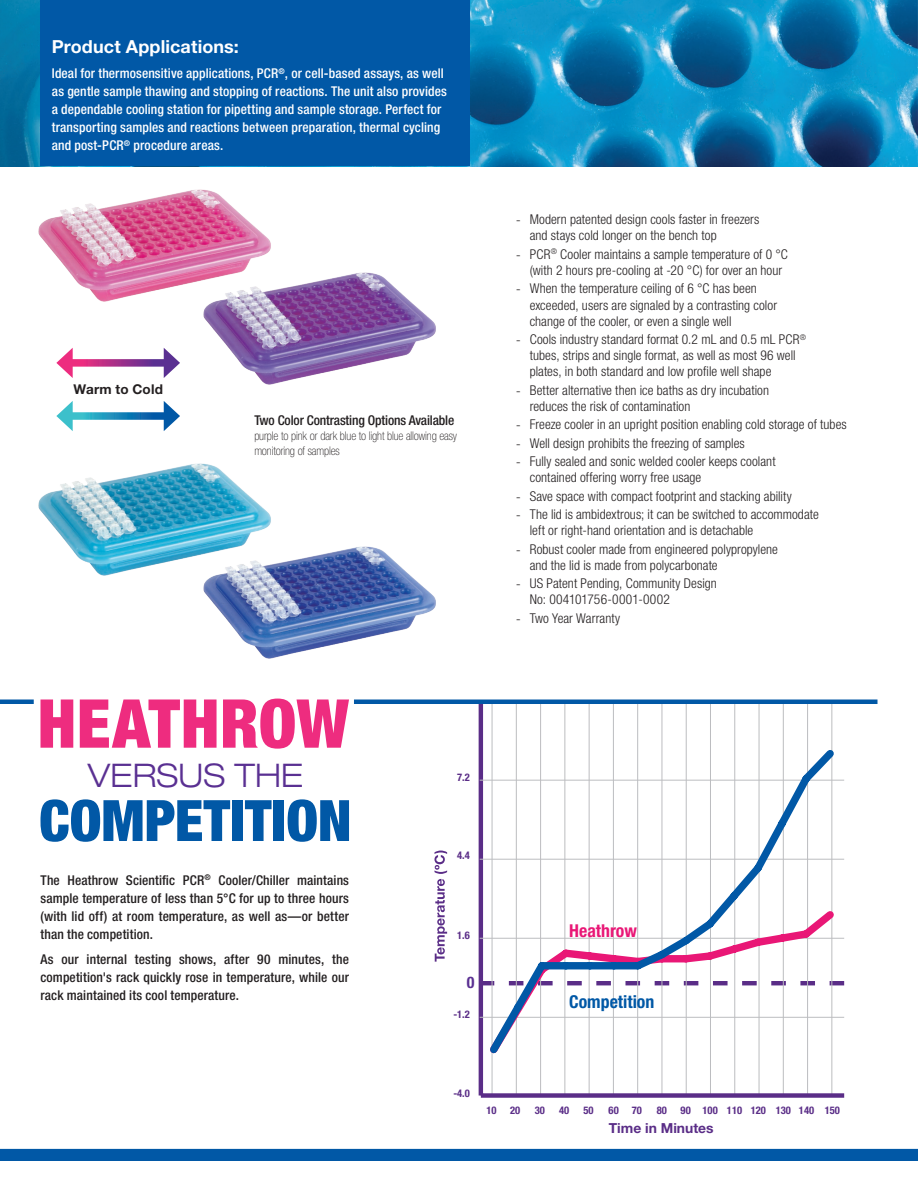
<style>
.page{position:relative;width:918px;height:1188px;background:#fff}
.page>*{position:absolute;margin:0;border:0;box-sizing:border-box;transform-origin:0 0}
.t1{font:300 expanded 32.55px "Helvetica Neue LT Std";color:#5a3092}
.t2{font:700 18px "Helvetica Neue LT Std";letter-spacing:.005em;color:#fff}
.t3{font:700 condensed 17.7px "Helvetica Neue LT Std";color:#0158a6}
.t4{font:700 condensed 17.7px "Helvetica Neue LT Std";color:#e91776}
.t5{font:700 condensed 16.05px "Helvetica Neue LT Std";color:#5a3092}
.t6{font:700 13.8px "Helvetica Neue LT Std";color:#5a2d87}
.t7{font:300 condensed 13.5px/16.2px "Helvetica Neue LT Std";letter-spacing:.005em;color:#231f20}
.t8{font:500 condensed 13.5px/18px "Helvetica Neue LT Std";letter-spacing:.005em;color:#231f20;text-align:justify}
.t9{font:500 condensed 13.5px/18px "Helvetica Neue LT Std";letter-spacing:.01em;color:#fff}
.t10{font:700 13.5px "Helvetica Neue LT Std";letter-spacing:.015em;color:#231f20}
.t11{font:100 condensed 12px/15px "Helvetica Neue LT Std";letter-spacing:-.01em;color:#231f20}
.t12{font:700 condensed 10.5px "Helvetica Neue LT Std";color:#5a2d87}
.s1{font-family:"Avenir LT Std";font-stretch:normal}
</style>
<div class="page">
<img style="left:0;top:0;width:918px;height:166px">
<svg style="left:483px;top:981px;width:361px;height:4px"></svg>
<hr style="left:492px;top:701px;width:1px;height:396px;background:#bcbdc0">
<hr style="left:516px;top:701px;width:1px;height:396px;background:#bcbdc0">
<hr style="left:540px;top:701px;width:1px;height:396px;background:#bcbdc0">
<hr style="left:564px;top:701px;width:1px;height:396px;background:#bcbdc0">
<hr style="left:589px;top:701px;width:1px;height:396px;background:#bcbdc0">
<hr style="left:613px;top:701px;width:1px;height:396px;background:#bcbdc0">
<hr style="left:637px;top:701px;width:1px;height:396px;background:#bcbdc0">
<hr style="left:662px;top:701px;width:1px;height:396px;background:#bcbdc0">
<hr style="left:686px;top:701px;width:1px;height:396px;background:#bcbdc0">
<hr style="left:710px;top:701px;width:1px;height:396px;background:#bcbdc0">
<hr style="left:734px;top:701px;width:1px;height:396px;background:#bcbdc0">
<hr style="left:759px;top:701px;width:1px;height:396px;background:#bcbdc0">
<hr style="left:783px;top:701px;width:1px;height:396px;background:#bcbdc0">
<hr style="left:807px;top:701px;width:1px;height:396px;background:#bcbdc0">
<hr style="left:831px;top:701px;width:1px;height:396px;background:#bcbdc0">
<hr style="left:479px;top:701px;width:4px;height:395px;background:#5a2d87">
<div style="left:481px;top:1093px;width:363px;height:5px;background:#5a2d87"></div>
<hr style="left:480px;top:1017px;width:364px;height:1px;background:#bcbdc0">
<hr style="left:480px;top:938px;width:364px;height:1px;background:#bcbdc0">
<hr style="left:480px;top:859px;width:364px;height:1px;background:#bcbdc0">
<hr style="left:480px;top:780px;width:364px;height:1px;background:#bcbdc0">
<svg style="left:484px;top:743px;width:357px;height:317px"></svg>
<svg style="left:434px;top:851px;width:13px;height:111px"></svg>
<div style="left:0;top:1149px;width:918px;height:12px;background:#0158a6"></div>
<div style="left:40px;top:0;width:430px;height:166px;background:#0158a6"></div>
<img style="left:38px;top:189px;width:233px;height:113px">
<img style="left:180px;top:259px;width:256px;height:126px">
<img style="left:38px;top:463px;width:233px;height:113px">
<img style="left:180px;top:533px;width:256px;height:126px">
<svg style="left:73px;top:412px;width:91px;height:8px"></svg>
<svg style="left:164px;top:401px;width:16px;height:30px"></svg>
<svg style="left:56px;top:401px;width:17px;height:30px"></svg>
<svg style="left:73px;top:359px;width:91px;height:8px"></svg>
<svg style="left:164px;top:348px;width:16px;height:30px"></svg>
<svg style="left:56px;top:348px;width:17px;height:30px"></svg>
<svg style="left:40px;top:700px;width:33px;height:48px"></svg>
<svg style="left:80px;top:700px;width:137px;height:48px"></svg>
<svg style="left:223px;top:699px;width:126px;height:50px"></svg>
<svg style="left:41px;top:799px;width:189px;height:43px"></svg>
<div style="left:232px;top:800px;width:11px;height:41px;background:#0158a6"></div>
<svg style="left:245px;top:800px;width:27px;height:41px"></svg>
<div style="left:274px;top:800px;width:10px;height:41px;background:#0158a6"></div>
<svg style="left:288px;top:799px;width:61px;height:43px"></svg>
<hr style="left:0;top:700px;width:34px;height:4px;background:#0158a6">
<hr style="left:354px;top:700px;width:524px;height:4px;background:#0158a6">
<h2 class="t2" style="left:52px;top:36px;width:189px">Product Applications:</h2>
<p class="t9" style="left:52px;top:64px;width:397px">Ideal for thermosensitive applications, PCR<sup>®</sup>, or cell-based assays, as well as gentle sample thawing and stopping of reactions. The unit also provides a dependable cooling station for pipetting and sample storage. Perfect for transporting samples and reactions between preparation, thermal cycling and post-PCR<sup>®</sup> procedure areas.</p>
<p class="t10" style="left:73px;top:380px;width:91px">Warm to Cold</p>
<p class="t8" style="left:254px;top:411px;width:201px">Two Color Contrasting Options Available</p>
<p class="t11" style="left:254px;top:429px;width:204px">purple to pink or dark blue to light blue allowing easy monitoring of samples</p>
<p class="t7" style="left:530px;top:211px;width:231px;text-indent:-14px"><span class="s1">-</span> Modern patented design cools faster in freezers and stays cold longer on the bench top</p>
<p class="t7" style="left:516px;top:246px;width:273px;text-align:center"><span class="s1">-</span> PCR<sup>®</sup> Cooler maintains a sample temperature of 0 °C (with 2 hours pre-cooling at -20 °C) for over an hour</p>
<p class="t7" style="left:530px;top:280px;width:249px;text-indent:-14px"><span class="s1">-</span> When the temperature ceiling of 6 °C has been exceeded, users are signaled by a contrasting color change of the cooler, or even a single well</p>
<p class="t7" style="left:530px;top:331px;width:278px;text-indent:-13px"><span class="s1">-</span> Cools industry standard format 0.2 mL and 0.5 mL PCR<sup>® </sup>tubes, strips and single format, as well as most 96 well plates, in both standard and low profile well shape</p>
<p class="t7" style="left:530px;top:382px;width:241px;text-indent:-14px"><span class="s1">-</span> Better alternative then ice baths as dry incubation reduces the risk of contamination</p>
<p class="t7" style="left:516px;top:416px;width:332px"><span class="s1">-</span> Freeze cooler in an upright position enabling cold storage of tubes</p>
<p class="t7" style="left:516px;top:435px;width:230px"><span class="s1">-</span> Well design prohibits the freezing of samples</p>
<p class="t7" style="left:530px;top:453px;width:247px;text-indent:-14px"><span class="s1">-</span> Fully sealed and sonic welded cooler keeps coolant contained offering worry free usage</p>
<p class="t7" style="left:516px;top:488px;width:277px"><span class="s1">-</span> Save space with compact footprint and stacking ability</p>
<p class="t7" style="left:530px;top:506px;width:291px;text-indent:-14px"><span class="s1">-</span> The lid is ambidextrous; it can be switched to accommodate left or right-hand orientation and is detachable</p>
<p class="t7" style="left:530px;top:541px;width:250px;text-indent:-14px"><span class="s1">-</span> Robust cooler made from engineered polypropylene and the lid is made from polycarbonate</p>
<p class="t7" style="left:530px;top:575px;width:189px;text-indent:-14px"><span class="s1">-</span> US Patent Pending, Community Design<br>No: 004101756-0001-0002</p>
<p class="t7" style="left:516px;top:610px;width:105px"><span class="s1">-</span> Two Year Warranty</p>
<h1 class="t1" style="left:88px;top:756px;width:217px">VERSUS THE</h1>
<p class="t8" style="left:40px;top:871px;width:310px">The Heathrow Scientific PCR<sup>®</sup> Cooler/Chiller maintains sample temperature of less than 5°C for up to three hours (with lid off) at room temperature, as well as—or better than the competition.</p>
<p class="t8" style="left:40px;top:950px;width:310px">As our internal testing shows, after 90 minutes, the competition's rack quickly rose in temperature, while our rack maintained its cool temperature.</p>
<p class="t12" style="left:457px;top:771px;width:14px">7.2</p>
<p class="t12" style="left:457px;top:849px;width:14px">4.4</p>
<p class="t12" style="left:457px;top:929px;width:14px">1.6</p>
<p class="t5" style="left:467px;top:973px;width:9px">0</p>
<p class="t12" style="left:453px;top:1008px;width:18px">-1.2</p>
<h3 class="t4" style="left:569px;top:920px;width:69px">Heathrow</h3>
<h3 class="t3" style="left:569px;top:991px;width:87px">Competition</h3>
<p class="t12" style="left:453px;top:1087px;width:18px">-4.0</p>
<p class="t12" style="left:486px;top:1104px;width:12px">10</p>
<p class="t12" style="left:510px;top:1104px;width:12px">20</p>
<p class="t12" style="left:535px;top:1104px;width:12px">30</p>
<p class="t12" style="left:559px;top:1104px;width:12px">40</p>
<p class="t12" style="left:584px;top:1104px;width:12px">50</p>
<p class="t12" style="left:609px;top:1104px;width:35px">60 70</p>
<p class="t12" style="left:657px;top:1104px;width:12px">80</p>
<p class="t12" style="left:681px;top:1104px;width:161px">90 100 110 120 130 140 150</p>
<p class="t6" style="left:609px;top:1119px;width:106px">Time in Minutes</p>
</div>
